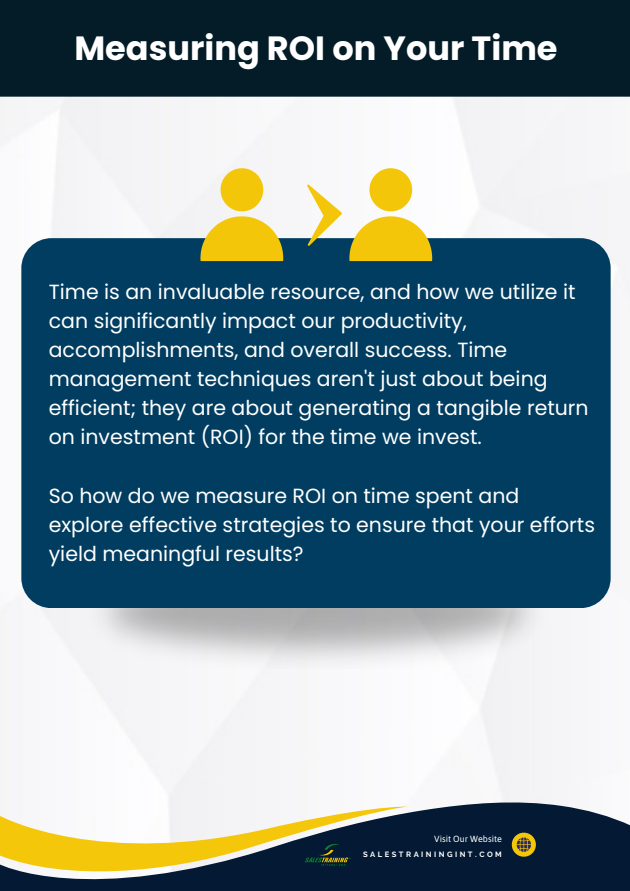
<style>
.page{position:relative;width:630px;height:891px;background:#fff}
.page>*{position:absolute;margin:0;border:0;box-sizing:border-box;transform-origin:0 0}
.t1{font:700 33.6px "Poppins";color:#fff}
.t2{font:20.4px/29.2px "Poppins";color:#fff}
.t3{font:8.8px "Asap";color:#fff}
.t4{font:700 7.6px "Raleway";letter-spacing:.32em;color:#fff}
</style>
<div class="page">
<svg style="left:0;top:799px;width:630px;height:92px;fill:#041934"></svg>
<div style="left:373px;top:866px;width:257px;height:25px;background:#041934"></div>
<svg style="left:0;top:807px;width:408px;height:74px"></svg>
<svg style="left:512px;top:833px;width:24px;height:24px"></svg>
<img style="left:306px;top:844px;width:45px;height:21px">
<div style="left:0;top:0;width:630px;height:97px;background:#031c27"></div>
<div style="left:21px;top:238px;width:590px;height:370px;background:#003d60;border-radius:30px"></div>
<svg style="left:200px;top:168px;width:83px;height:93px"></svg>
<svg style="left:349px;top:168px;width:83px;height:93px"></svg>
<svg style="left:307px;top:184px;width:35px;height:62px"></svg>
<p class="t1" style="left:74px;top:25px;width:485px">Measuring ROI on Your Time</p>
<p class="t2" style="left:49px;top:278px;width:541px">Time is an invaluable resource, and how we utilize it can significantly impact our productivity, accomplishments, and overall success. Time management techniques aren't just about being efficient; they are about generating a tangible return on investment (ROI) for the time we invest.</p>
<p class="t2" style="left:49px;top:481px;width:548px">So how do we measure ROI on time spent and explore effective strategies to ensure that your efforts yield meaningful results?</p>
<p class="t3" style="left:434px;top:833px;width:69px">Visit Our Website</p>
<p class="t4" style="left:363px;top:850px;width:140px">SALESTRAININGINT.COM</p>
</div>
